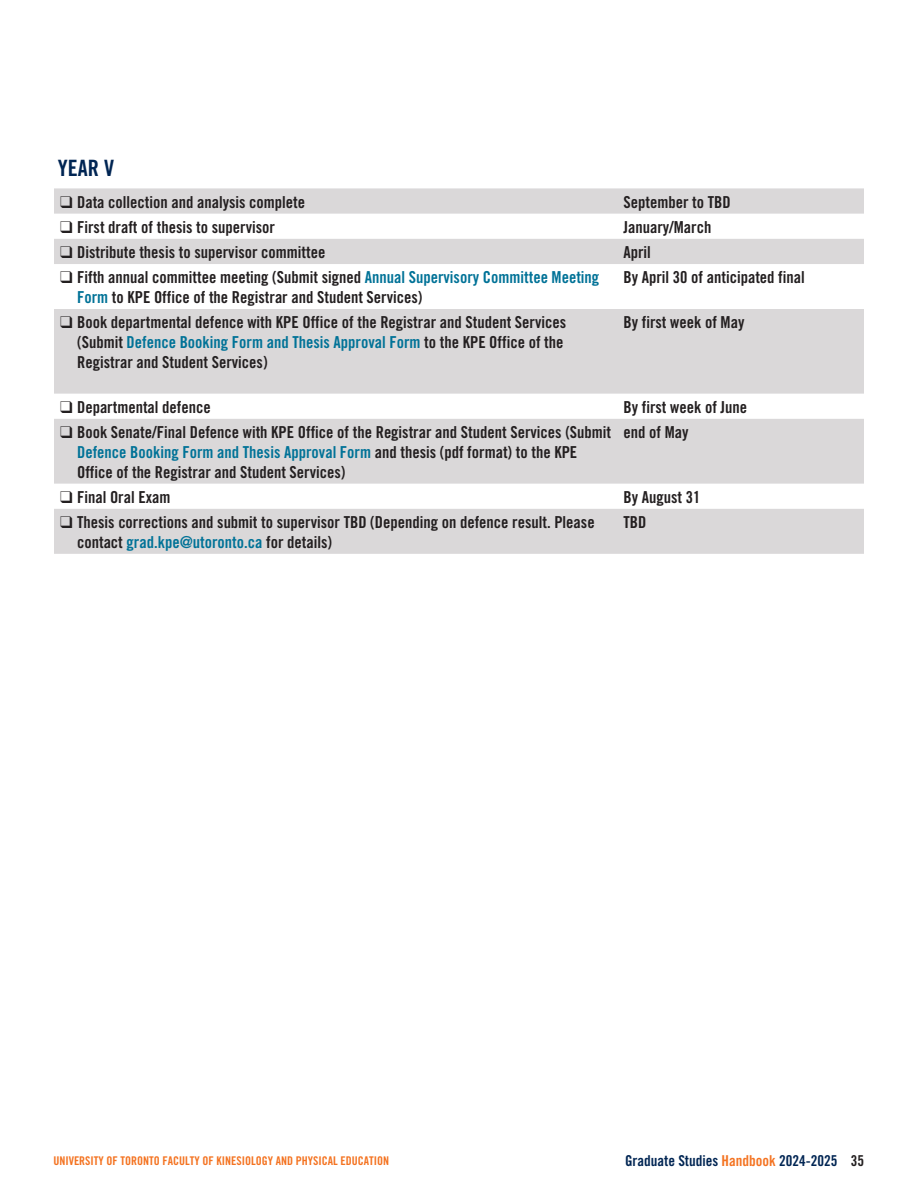
<style>
.page{position:relative;width:918px;height:1188px;background:#fff}
.page>*{position:absolute;margin:0;border:0;box-sizing:border-box;transform-origin:0 0}
.t1{font:22.5px "Trade Gothic Bold Cond Twenty";color:#002553}
.t2{font:16.5px/19.8px "Trade Gothic Bold Cond Twenty";color:#231f20}
.t3{font:15px "Trade Gothic Bold Cond Twenty";color:#002553}
.t4{font:12px "Trade Gothic Bold Cond Twenty";color:#f47321}
.s1{color:#007297}
.s2{color:#f47321}
.s3{color:#231f20}
</style>
<div class="page">
<svg style="left:54px;top:188px;width:810px;height:366px;fill:#dad8d9"></svg>
<p class="t1" style="left:58px;top:154px;width:58px">YEAR V</p>
<p class="t2" style="left:60px;top:192px;width:247px">❑ Data collection and analysis complete</p>
<p class="t2" style="left:623px;top:192px;width:109px">September to TBD</p>
<p class="t2" style="left:60px;top:217px;width:217px">❑ First draft of thesis to supervisor</p>
<p class="t2" style="left:623px;top:217px;width:89px">January/March</p>
<p class="t2" style="left:60px;top:242px;width:267px">❑ Distribute thesis to supervisor committee</p>
<p class="t2" style="left:623px;top:242px;width:29px">April</p>
<p class="t2" style="left:77px;top:267px;width:524px;text-indent:-17px">❑ Fifth annual committee meeting (Submit signed <span class="s1">Annual Supervisory Committee Meeting<br>Form</span> to KPE Office of the Registrar and Student Services)</p>
<p class="t2" style="left:623px;top:267px;width:183px">By April 30 of anticipated final</p>
<p class="t2" style="left:77px;top:312px;width:491px;text-indent:-17px">❑ Book departmental defence with KPE Office of the Registrar and Student Services (Submit <span class="s1">Defence Booking Form and Thesis Approval Form</span> to the KPE Office of the<br>Registrar and Student Services)</p>
<p class="t2" style="left:623px;top:312px;width:122px">By first week of May</p>
<p class="t2" style="left:60px;top:397px;width:152px">❑ Departmental defence</p>
<p class="t2" style="left:623px;top:397px;width:125px">By first week of June</p>
<p class="t2" style="left:77px;top:422px;width:536px;text-indent:-17px">❑ Book Senate/Final Defence with KPE Office of the Registrar and Student Services (Submit<br><span class="s1">Defence Booking Form and Thesis Approval Form</span> and thesis (pdf format) to the KPE<br>Office of the Registrar and Student Services)</p>
<p class="t2" style="left:623px;top:422px;width:67px">end of May</p>
<p class="t2" style="left:60px;top:487px;width:112px">❑ Final Oral Exam</p>
<p class="t2" style="left:623px;top:487px;width:78px">By August 31</p>
<p class="t2" style="left:77px;top:512px;width:519px;text-indent:-17px">❑ Thesis corrections and submit to supervisor TBD (Depending on defence result. Please contact <span class="s1">grad.kpe@utoronto.ca</span> for details)</p>
<p class="t2" style="left:623px;top:512px;width:24px">TBD</p>
<p class="t4" style="left:53px;top:1153px;width:337px">UNIVERSITY OF TORONTO FACULTY OF KINESIOLOGY AND PHYSICAL EDUCATION</p>
<p class="t3" style="left:625px;top:1151px;width:240px">Graduate Studies <span class="s2">Handbook</span> 2024-2025 <span class="s3">35</span></p>
</div>
